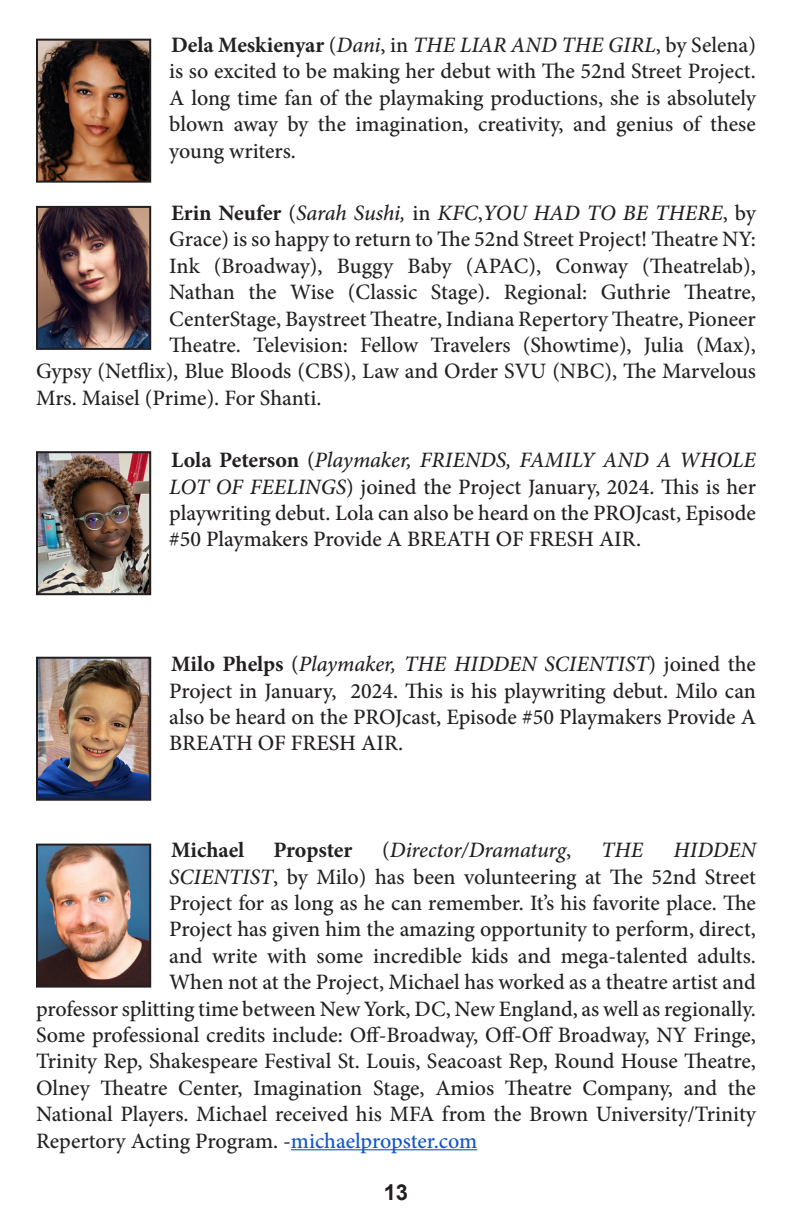
<style>
.page{position:relative;width:792px;height:1224px;background:#fff}
.page>*{position:absolute;margin:0;border:0;box-sizing:border-box;transform-origin:0 0}
.Biography{font:500 22px/26.4px "Minion Pro";color:#222;text-align:justify}
.Biography-2{font:500 22px/26.4px "Minion Pro";color:#231f20;text-align:justify}
.Biography-3{font:italic 500 22px "Minion Pro";color:#231f20}
.Biography-4{font:italic 500 22px "Minion Pro";letter-spacing:-.005em;color:#222}
.Biography-5{font:700 22px "Minion Pro";letter-spacing:-.005em;color:#222}
.t1{font:700 22px "Arial";color:#231f20}
.s1{font-weight:700}
.s2{font-style:italic}
.s3{font-weight:700;font-style:normal}
.s4{font-style:normal}
.s5{color:#222}
.s6{color:#15c}
</style>
<div class="page">
<hr style="left:291px;top:1149px;width:186px;height:1px;background:#15c">
<img style="left:39px;top:42px;width:109px;height:138px">
<div style="left:36px;top:39px;width:115px;height:144px;border:2px solid #231f20"></div>
<img style="left:39px;top:209px;width:109px;height:138px">
<div style="left:36px;top:206px;width:115px;height:144px;border:2px solid #231f20"></div>
<img style="left:39px;top:454px;width:109px;height:138px">
<div style="left:36px;top:451px;width:115px;height:144px;border:2px solid #231f20"></div>
<img style="left:39px;top:660px;width:109px;height:138px">
<div style="left:36px;top:657px;width:115px;height:144px;border:2px solid #231f20"></div>
<img style="left:39px;top:847px;width:109px;height:138px">
<div style="left:36px;top:844px;width:115px;height:144px;border:2px solid #231f20"></div>
<p class="Biography" style="left:169px;top:32px;width:588px"><span class="s1">Dela Meskienyar</span> (<span class="s2">Dani</span>, in <span class="s2">THE LIAR AND THE GIRL</span>, by Selena) is so excited to be making her debut with The 52nd Street Project.<br>A long time fan of the playmaking productions, she is absolutely blown away by the imagination, creativity, and genius of these young writers.</p>
<p class="Biography-3" style="left:171px;top:198px;width:586px"><span class="s3">Erin Neufer</span> <span class="s4">(</span>Sarah Sushi, <span class="s4">in</span> KFC<span class="s4">,</span>YOU HAD TO BE THERE<span class="s4">, by</span></p>
<p class="Biography-2" style="left:169px;top:226px;width:588px">Grace) is so happy to return to The 52nd Street Project! <span class="s5">Theatre NY:</span></p>
<p class="Biography" style="left:169px;top:253px;width:588px">Ink (Broadway), Buggy Baby (APAC), Conway (Theatrelab),</p>
<p class="Biography" style="left:169px;top:279px;width:588px">Nathan the Wise (Classic Stage). Regional: Guthrie Theatre,</p>
<p class="Biography" style="left:169px;top:305px;width:588px">CenterStage, Baystreet Theatre, Indiana Repertory Theatre, Pioneer</p>
<p class="Biography" style="left:169px;top:332px;width:588px">Theatre. Television: Fellow Travelers (Showtime), Julia (Max),</p>
<p class="Biography" style="left:36px;top:358px;width:722px">Gypsy (Netflix), Blue Bloods (CBS), Law and Order SVU (NBC), The Marvelous</p>
<p class="Biography" style="left:36px;top:385px;width:287px">Mrs. Maisel (Prime). For Shanti.</p>
<p class="Biography-2" style="left:169px;top:447px;width:588px"><span class="s1">Lola Peterson</span> (<span class="s2">Playmaker, FRIENDS, FAMILY AND A WHOLE LOT OF FEELINGS</span>) joined the Project January, 2024. This is her playwriting debut. Lola can also be heard on the PROJcast, Episode #50 Playmakers Provide A BREATH OF FRESH AIR.</p>
<p class="Biography-2" style="left:169px;top:651px;width:588px"><span class="s1">Milo Phelps</span> (<span class="s2">Playmaker, THE HIDDEN SCIENTIST</span>) joined the Project in January, 2024. This is his playwriting debut. Milo can also be heard on the PROJcast, Episode #50 Playmakers Provide A BREATH OF FRESH AIR.</p>
<p class="Biography-5" style="left:171px;top:835px;width:75px">Michael</p>
<p class="Biography-5" style="left:273px;top:835px;width:80px">Propster</p>
<p class="Biography-4" style="left:382px;top:835px;width:190px"><span class="s4">(</span>Director/Dramaturg<span class="s4">,</span></p>
<p class="Biography-4" style="left:601px;top:835px;width:44px">THE</p>
<p class="Biography-4" style="left:673px;top:835px;width:84px">HIDDEN</p>
<p class="Biography" style="left:169px;top:863px;width:588px"><span class="s2">SCIENTIST</span>, by Milo) has been volunteering at The 52nd Street</p>
<p class="Biography" style="left:169px;top:890px;width:588px">Project for as long as he can remember. It’s his favorite place. The</p>
<p class="Biography" style="left:169px;top:916px;width:588px">Project has given him the amazing opportunity to perform, direct,</p>
<p class="Biography" style="left:169px;top:943px;width:588px">and write with some incredible kids and mega-talented adults.</p>
<p class="Biography" style="left:169px;top:969px;width:588px">When not at the Project, Michael has worked as a theatre artist and</p>
<p class="Biography" style="left:36px;top:995px;width:722px">professor splitting time between New York, DC, New England, as well as regionally.</p>
<p class="Biography" style="left:36px;top:1022px;width:721px">Some professional credits include: Off-Broadway, Off-Off Broadway, NY Fringe,</p>
<p class="Biography" style="left:36px;top:1048px;width:721px">Trinity Rep, Shakespeare Festival St. Louis, Seacoast Rep, Round House Theatre,</p>
<p class="Biography" style="left:36px;top:1075px;width:721px">Olney Theatre Center, Imagination Stage, Amios Theatre Company, and the</p>
<p class="Biography" style="left:36px;top:1101px;width:722px">National Players. Michael received his MFA from the Brown University/Trinity</p>
<p class="Biography" style="left:36px;top:1127px;width:443px">Repertory Acting Program. -<span class="s6">michaelpropster.com</span></p>
<p class="t1" style="left:384px;top:1178px;width:26px">13</p>
</div>
